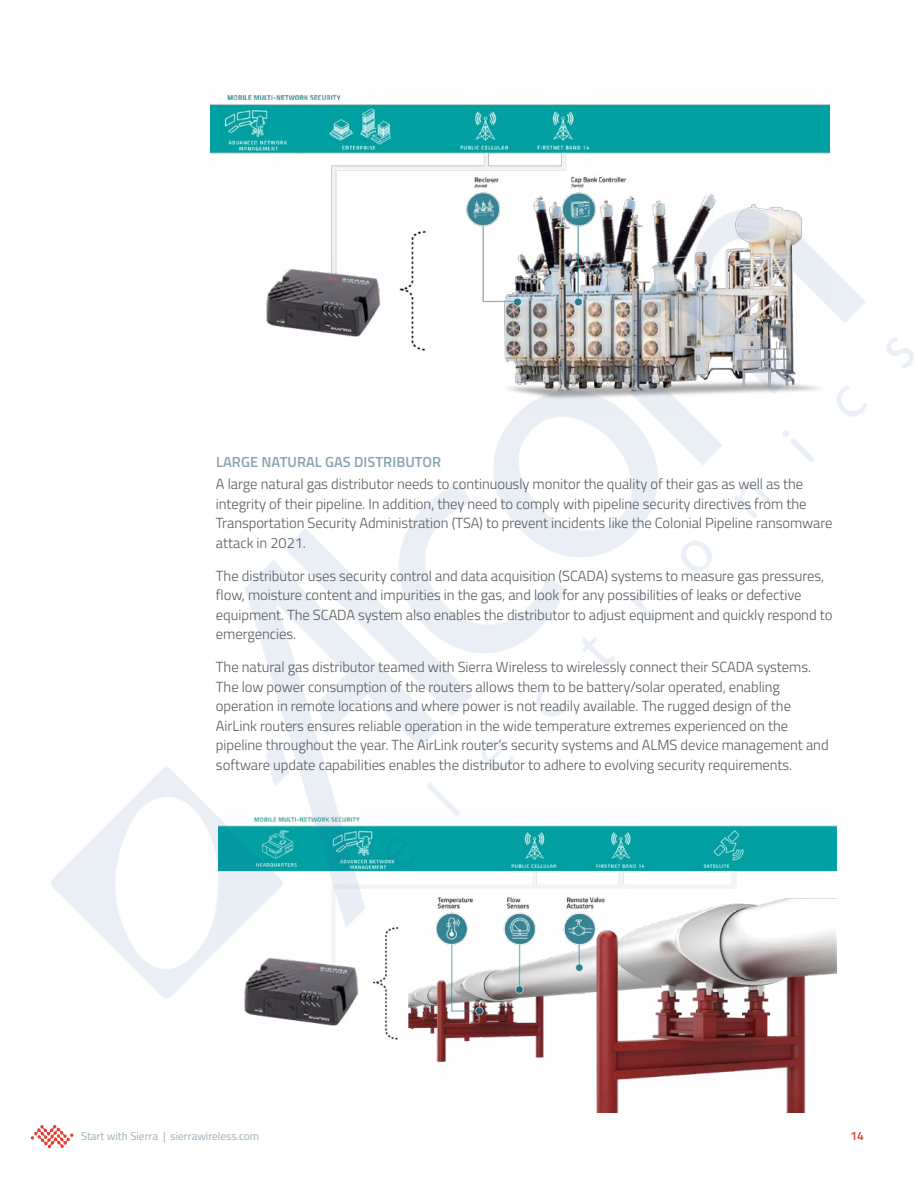
<style>
.page{position:relative;width:918px;height:1188px;background:#fff}
.page>*{position:absolute;margin:0;border:0;box-sizing:border-box;transform-origin:0 0}
.t1{font:300 14.7px/19.5px "Titillium Web";letter-spacing:-.005em;color:#58595b}
.t2{font:600 14.7px "Titillium Web";letter-spacing:.005em;color:#88a4ae}
.t3{font:600 12px "Titillium Web";color:#e53b30}
.t4{font:11.25px "Titillium Web";color:#99b1b9}
</style>
<div class="page">
<img style="left:211px;top:94px;width:618px;height:41px">
<img style="left:436px;top:1053px;width:370px;height:59px">
<svg style="left:31px;top:1125px;width:42px;height:23px"></svg>
<img style="left:51px;top:135px;width:863px;height:918px">
<p class="t2" style="left:216px;top:451px;width:227px">LARGE NATURAL GAS DISTRIBUTOR</p>
<p class="t1" style="left:216px;top:474px;width:618px">A large natural gas distributor needs to continuously monitor the quality of their gas as well as the integrity of their pipeline. In addition, they need to comply with pipeline security directives from the Transportation Security Administration (TSA) to prevent incidents like the Colonial Pipeline ransomware attack in 2021.</p>
<p class="t1" style="left:216px;top:565px;width:618px">The distributor uses security control and data acquisition (SCADA) systems to measure gas pressures, flow, moisture content and impurities in the gas, and look for any possibilities of leaks or defective equipment. The SCADA system also enables the distributor to adjust equipment and quickly respond to emergencies.</p>
<p class="t1" style="left:216px;top:657px;width:614px">The natural gas distributor teamed with Sierra Wireless to wirelessly connect their SCADA systems.<br>The low power consumption of the routers allows them to be battery/solar operated, enabling operation in remote locations and where power is not readily available. The rugged design of the AirLink routers ensures reliable operation in the wide temperature extremes experienced on the pipeline throughout the year. The AirLink router’s security systems and ALMS device management and software update capabilities enables the distributor to adhere to evolving security requirements.</p>
<p class="t4" style="left:81px;top:1128px;width:180px">Start with Sierra | sierrawireless.com</p>
<p class="t3" style="left:851px;top:1127px;width:15px">14</p>
</div>
